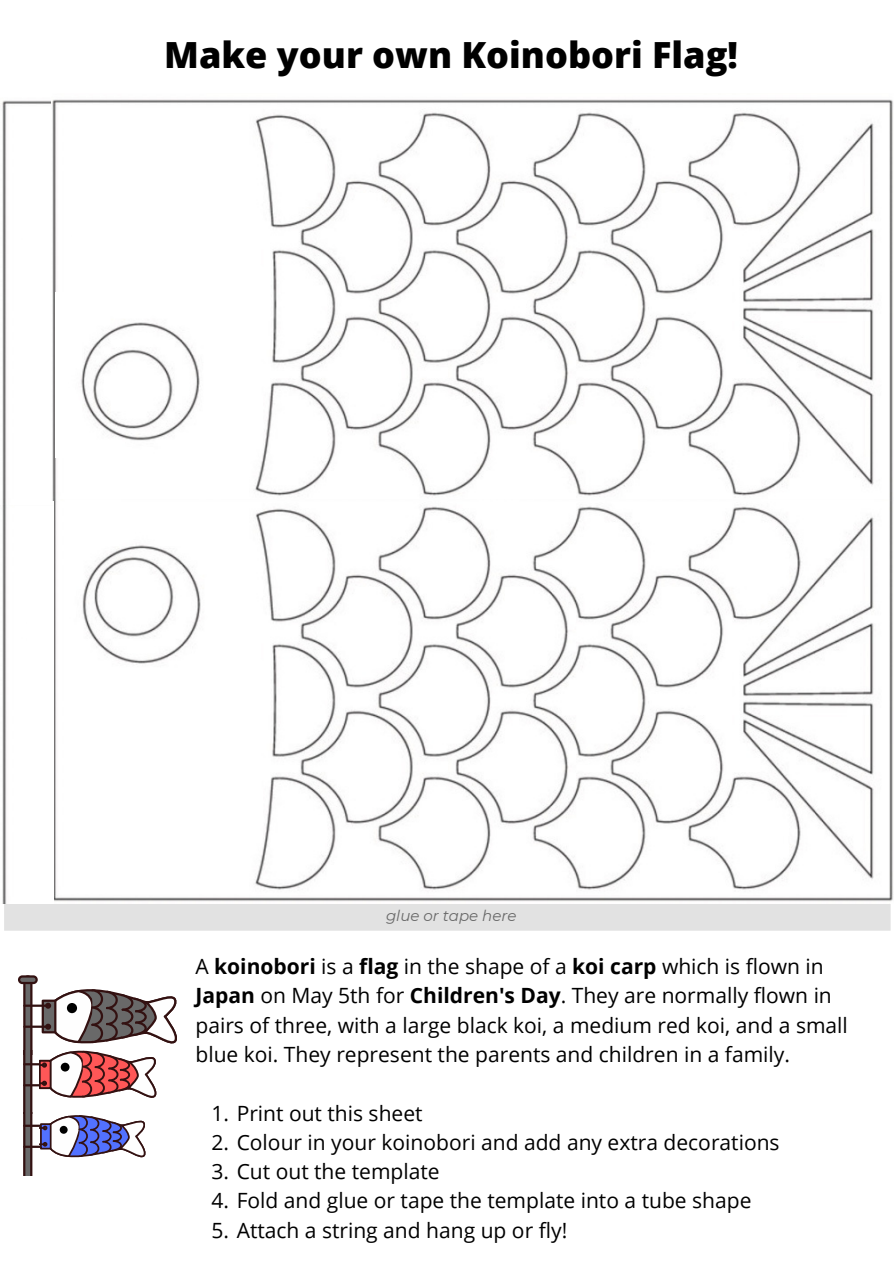
<style>
.page{position:relative;width:894px;height:1264px;background:#fff}
.page>*{position:absolute;margin:0;border:0;box-sizing:border-box;transform-origin:0 0}
.t1{font:800 36px "Open Sans";color:#000}
.t2{font:21px/29.2px "Open Sans";color:#000}
.t3{font:italic 15px "Montserrat";color:#696969}
.s1{font-weight:700}
</style>
<div class="page">
<div style="left:4px;top:903px;width:886px;height:27px;background:#e2e2e2"></div>
<img style="left:2px;top:504px;width:5px;height:399px">
<img style="left:2px;top:100px;width:52px;height:404px">
<img style="left:51px;top:99px;width:842px;height:401px">
<img style="left:54px;top:500px;width:839px;height:402px">
<div style="left:73px;top:141px;width:152px;height:152px;background:#fff"></div>
<img style="left:55px;top:292px;width:186px;height:166px">
<img style="left:66px;top:519px;width:165px;height:186px">
<div style="left:19px;top:976px;width:18px;height:7px;background:#696969;border-radius:3px"></div>
<div style="left:18px;top:975px;width:20px;height:9px;border:2px solid #311;border-radius:3px"></div>
<svg style="left:23px;top:975px;width:154px;height:200px"></svg>
<div style="left:25px;top:161px;width:26px;height:152px;background:#fff"></div>
<p class="t1" style="left:164px;top:29px;width:575px">Make your own Koinobori Flag!</p>
<p class="t3" style="left:386px;top:906px;width:132px">glue or tape here</p>
<p class="t2" style="left:195px;top:951px;width:653px">A <span class="s1">koinobori</span> is a <span class="s1">flag</span> in the shape of a <span class="s1">koi carp</span> which is flown in <span class="s1">Japan</span> on May 5th for <span class="s1">Children's Day</span>. They are normally flown in pairs of three, with a large black koi, a medium red koi, and a small blue koi. They represent the parents and children in a family.</p>
<p class="t2" style="left:211px;top:1097px;width:212px">1. Print out this sheet</p>
<p class="t2" style="left:211px;top:1127px;width:569px">2. Colour in your koinobori and add any extra decorations</p>
<p class="t2" style="left:211px;top:1156px;width:229px">3. Cut out the template</p>
<p class="t2" style="left:211px;top:1185px;width:541px">4. Fold and glue or tape the template into a tube shape</p>
<p class="t2" style="left:211px;top:1214px;width:357px">5. Attach a string and hang up or fly!</p>
</div>
